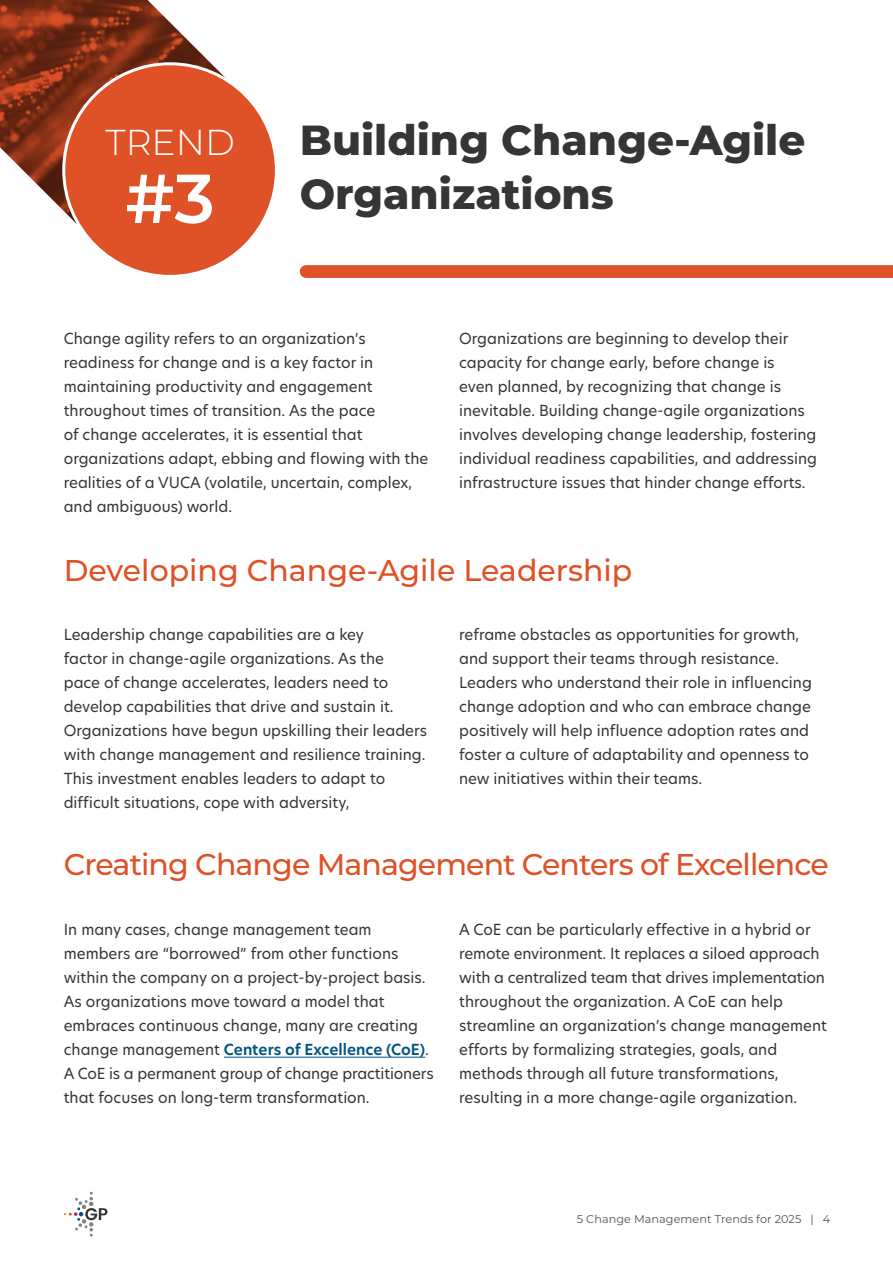
<style>
.page{position:relative;width:893px;height:1263px;background:#fff}
.page>*{position:absolute;margin:0;border:0;box-sizing:border-box;transform-origin:0 0}
.t1{font:600 69px "Montserrat";color:#fff}
.t2{font:800 42px/54px "Montserrat";color:#363535}
.t3{font:300 36px "Montserrat";color:#fff}
.t4{font:500 30px "Montserrat";letter-spacing:-.03em;color:#df5126}
.t5{font:500 30px "Montserrat";color:#df5126}
.t6{font:15px/24px "New Hero";color:#363535}
.t7{font:11.25px "Montserrat";letter-spacing:.005em;color:#525150}
.s1{font-weight:600;color:#005482}
</style>
<div class="page">
<svg style="left:64px;top:1192px;width:44px;height:44px"></svg>
<svg style="left:300px;top:265px;width:593px;height:13px;background:#df542a"></svg>
<hr style="left:224px;top:1057px;width:201px;height:1px;background:#005482">
<svg style="left:0;top:0;width:226px;height:225px"></svg>
<div style="left:64px;top:64px;width:212px;height:212px;background:#df5126;border-radius:50%"></div>
<h3 class="t3" style="left:105px;top:118px;width:131px">TREND</h3>
<h1 class="t1" style="left:125px;top:150px;width:91px">#3</h1>
<h2 class="t2" style="left:300px;top:111px;width:507px">Building Change-Agile<br>Organizations</h2>
<p class="t6" style="left:64px;top:326px;width:366px">Change agility refers to an organization’s readiness for change and is a key factor in maintaining productivity and engagement throughout times of transition. As the pace<br>of change accelerates, it is essential that organizations adapt, ebbing and flowing with the realities of a VUCA (volatile, uncertain, complex, and ambiguous) world.</p>
<p class="t6" style="left:459px;top:326px;width:359px">Organizations are beginning to develop their capacity for change early, before change is<br>even planned, by recognizing that change is inevitable. Building change-agile organizations involves developing change leadership, fostering individual readiness capabilities, and addressing infrastructure issues that hinder change efforts.</p>
<h3 class="t5" style="left:64px;top:549px;width:570px">Developing Change-Agile Leadership</h3>
<p class="t6" style="left:64px;top:622px;width:365px">Leadership change capabilities are a key<br>factor in change-agile organizations. As the<br>pace of change accelerates, leaders need to develop capabilities that drive and sustain it.<br>Organizations have begun upskilling their leaders with change management and resilience training.<br>This investment enables leaders to adapt to difficult situations, cope with adversity,</p>
<p class="t6" style="left:459px;top:622px;width:354px">reframe obstacles as opportunities for growth, and support their teams through resistance.<br>Leaders who understand their role in influencing change adoption and who can embrace change positively will help influence adoption rates and foster a culture of adaptability and openness to new initiatives within their teams.</p>
<h3 class="t4" style="left:64px;top:844px;width:767px">Creating Change Management Centers of Excellence</h3>
<p class="t6" style="left:64px;top:917px;width:371px">In many cases, change management team members are “borrowed” from other functions within the company on a project-by-project basis.<br>As organizations move toward a model that embraces continuous change, many are creating change management <span class="s1">Centers of Excellence (CoE)</span>.<br>A CoE is a permanent group of change practitioners that focuses on long-term transformation.</p>
<p class="t6" style="left:459px;top:917px;width:369px">A CoE can be particularly effective in a hybrid or remote environment. It replaces a siloed approach with a centralized team that drives implementation throughout the organization. A CoE can help streamline an organization’s change management efforts by formalizing strategies, goals, and methods through all future transformations, resulting in a more change-agile organization.</p>
<p class="t7" style="left:577px;top:1211px;width:255px">5 Change Management Trends for 2025 | 4</p>
</div>
